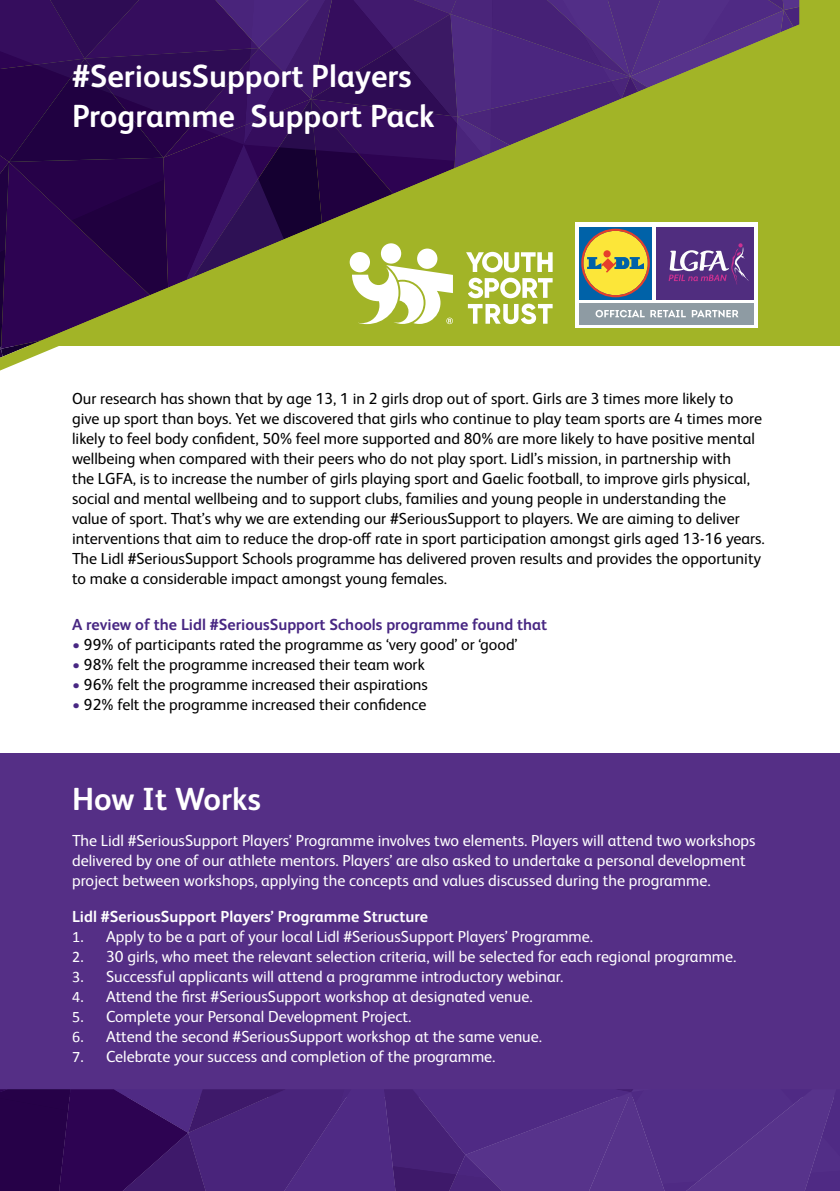
<style>
.page{position:relative;width:840px;height:1191px;background:#fff}
.page>*{position:absolute;margin:0;border:0;box-sizing:border-box;transform-origin:0 0}
.t1{font:700 32px/40px "FS Albert Pro";color:#fff}
.t2{font:16px/20px "FS Albert Pro";color:#000}
.t3{font:16px/20px "FS Albert Pro";color:#fff}
.t4{font:700 16px "FS Albert Pro";color:#482783}
.t5{font:700 16px "FS Albert Pro";color:#fff}
.s1{color:#482783}
.s2{font-family:"Calibri"}
</style>
<div class="page">
<div style="left:0;top:752px;width:839px;height:344px;background:#552f86"></div>
<svg style="left:0;top:1089px;width:839px;height:102px;background:#482378"></svg>
<div style="left:0;top:0;width:839px;height:345px;background:#a2b427"></div>
<svg style="left:0;top:0;width:798px;height:358px"></svg>
<h1 class="t1" style="left:72px;top:54px;width:364px">#SeriousSupport Players<br>Programme Support Pack</h1>
<p class="t2" style="left:72px;top:387px;width:693px">Our research has shown that by age 13, 1 in 2 girls drop out of sport. Girls are 3 times more likely to give up sport than boys. Yet we discovered that girls who continue to play team sports are 4 times more likely to feel body confident, 50% feel more supported and 80% are more likely to have positive mental wellbeing when compared with their peers who do not play sport. Lidl’s mission, in partnership with<br>the LGFA, is to increase the number of girls playing sport and Gaelic football, to improve girls physical, social and mental wellbeing and to support clubs, families and young people in understanding the value of sport. That’s why we are extending our #SeriousSupport to players. We are aiming to deliver interventions that aim to reduce the drop-off rate in sport participation amongst girls aged 13-16 years.<br>The Lidl #SeriousSupport Schools programme has delivered proven results and provides the opportunity to make a considerable impact amongst young females.</p>
<p class="t4" style="left:72px;top:613px;width:476px">A review of the Lidl #SeriousSupport Schools programme found that</p>
<p class="t2" style="left:72px;top:633px;width:446px"><span class="s1">•</span> 99% of participants rated the programme as ‘very good’ or ‘good’</p>
<p class="t2" style="left:72px;top:653px;width:354px"><span class="s1">•</span> 98% felt the programme increased their team work</p>
<p class="t2" style="left:72px;top:673px;width:357px"><span class="s1">•</span> 96% felt the programme increased their aspirations</p>
<p class="t2" style="left:72px;top:693px;width:356px"><span class="s1">•</span> 92% felt the programme increased their confidence</p>
<h1 class="t1" style="left:72px;top:777px;width:190px">How It Works</h1>
<p class="t3" style="left:72px;top:829px;width:684px">The Lidl #SeriousSupport Players’ Programme involves two elements. Players will attend two workshops delivered by one of our athlete mentors. Players’ are also asked to undertake a personal development project between workshops, applying the concepts and values discussed during the programme.</p>
<p class="t5" style="left:72px;top:905px;width:357px">Lidl #SeriousSupport Players’ Programme Structure</p>
<p class="t3" style="left:72px;top:925px;width:522px"><span class="s2">1.</span> Apply to be a part of your local Lidl #SeriousSupport Players’ Programme.</p>
<p class="t3" style="left:72px;top:945px;width:665px"><span class="s2">2.</span> 30 girls, who meet the relevant selection criteria, will be selected for each regional programme.</p>
<p class="t3" style="left:72px;top:965px;width:492px"><span class="s2">3.</span> Successful applicants will attend a programme introductory webinar.</p>
<p class="t3" style="left:72px;top:985px;width:462px"><span class="s2">4.</span> Attend the first #SeriousSupport workshop at designated venue.</p>
<p class="t3" style="left:72px;top:1005px;width:340px"><span class="s2">5.</span> Complete your Personal Development Project.</p>
<p class="t3" style="left:72px;top:1025px;width:471px"><span class="s2">6.</span> Attend the second #SeriousSupport workshop at the same venue.</p>
<p class="t3" style="left:72px;top:1045px;width:425px"><span class="s2">7.</span> Celebrate your success and completion of the programme.</p>
</div>
